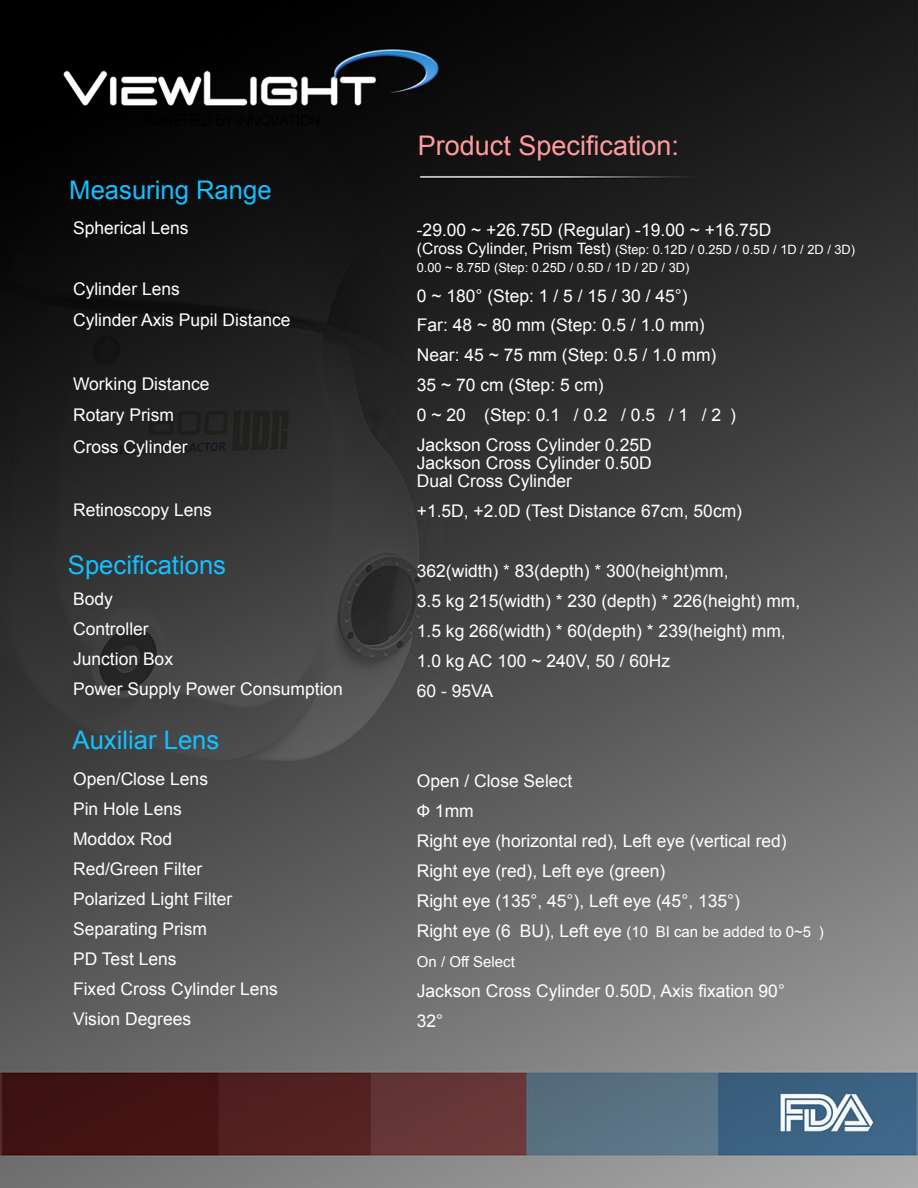
<style>
.page{position:relative;width:918px;height:1188px;background:#fff}
.page>*{position:absolute;margin:0;border:0;box-sizing:border-box;transform-origin:0 0}
.t1{font:27px "Arial";color:#ff9b9d}
.t2{font:25.65px "Arial";color:#14bfff}
.t3{font:25.65px "Arial";color:#14c0ff}
.t4{font:17.4px/30px "Arial";color:#fff}
.t5{font:15px "Arial";color:#fff}
.t6{font:12.75px/18px "Arial";color:#fff}
.s1{font-size:15.6px}
.s2{font-size:15px}
</style>
<div class="page">
<img style="left:0;top:1px;width:918px;height:1187px">
<h2 class="t2" style="left:69px;top:174px;width:204px">Measuring Range</h2>
<p class="t4" style="left:73px;top:213px;width:117px">Spherical Lens</p>
<p class="t4" style="left:73px;top:273px;width:219px;line-height:31.5px">Cylinder Lens<br>Cylinder Axis Pupil Distance</p>
<p class="t4" style="left:73px;top:368px;width:138px;line-height:31.5px">Working Distance<br>Rotary Prism<br>Cross Cylinder</p>
<p class="t4" style="left:73px;top:495px;width:140px">Retinoscopy Lens</p>
<h2 class="t2" style="left:68px;top:548px;width:160px">Specifications</h2>
<p class="t4" style="left:73px;top:584px;width:271px">Body<br>Controller<br>Junction Box<br>Power Supply Power Consumption</p>
<h2 class="t3" style="left:73px;top:723px;width:148px">Auxiliar Lens</h2>
<p class="t4" style="left:73px;top:764px;width:206px">Open/Close Lens<br>Pin Hole Lens<br>Moddox Rod<br>Red/Green Filter<br>Polarized Light Filter<br>Separating Prism<br>PD Test Lens<br>Fixed Cross Cylinder Lens<br>Vision Degrees</p>
<h1 class="t1" style="left:418px;top:128px;width:263px">Product Specification:</h1>
<p class="t4" style="left:417px;top:215px;width:356px">-29.00 ~ +26.75D (Regular) -19.00 ~ +16.75D</p>
<p class="t6" style="left:417px;top:240px;width:440px"><span class="s1">(Cross Cylinder, Prism Test)</span> (Step: 0.12D / 0.25D / 0.5D / 1D / 2D / 3D)<br>0.00 ~ 8.75D (Step: 0.25D / 0.5D / 1D / 2D / 3D)</p>
<p class="t4" style="left:417px;top:281px;width:321px">0 ~ 180° (Step: 1 / 5 / 15 / 30 / 45°)<br>Far: 48 ~ 80 mm (Step: 0.5 / 1.0 mm)<br>Near: 45 ~ 75 mm (Step: 0.5 / 1.0 mm)<br>35 ~ 70 cm (Step: 5 cm)<br>0 ~ 20 (Step: 0.1 / 0.2 / 0.5 / 1 / 2 )<br>Jackson Cross Cylinder 0.25D</p>
<p class="t4" style="left:417px;top:454px;width:236px;line-height:18px">Jackson Cross Cylinder 0.50D<br>Dual Cross Cylinder</p>
<p class="t4" style="left:417px;top:496px;width:327px">+1.5D, +2.0D (Test Distance 67cm, 50cm)</p>
<p class="t4" style="left:417px;top:556px;width:385px">362(width) * 83(depth) * 300(height)mm,<br>3.5 kg 215(width) * 230 (depth) * 226(height) mm, 1.5 kg 266(width) * 60(depth) * 239(height) mm, 1.0 kg AC 100 ~ 240V, 50 / 60Hz<br>60 - 95VA</p>
<p class="t4" style="left:417px;top:766px;width:408px">Open / Close Select<br>Ф 1mm<br>Right eye (horizontal red), Left eye (vertical red)<br>Right eye (red), Left eye (green)<br>Right eye (135°, 45°), Left eye (45°, 135°)<br>Right eye (6 BU), Left eye <span class="s2">(10 BI can be added to 0~5 )</span></p>
<p class="t5" style="left:417px;top:952px;width:100px">On / Off Select</p>
<p class="t4" style="left:417px;top:976px;width:370px">Jackson Cross Cylinder 0.50D, Axis fixation 90°<br>32°</p>
</div>
